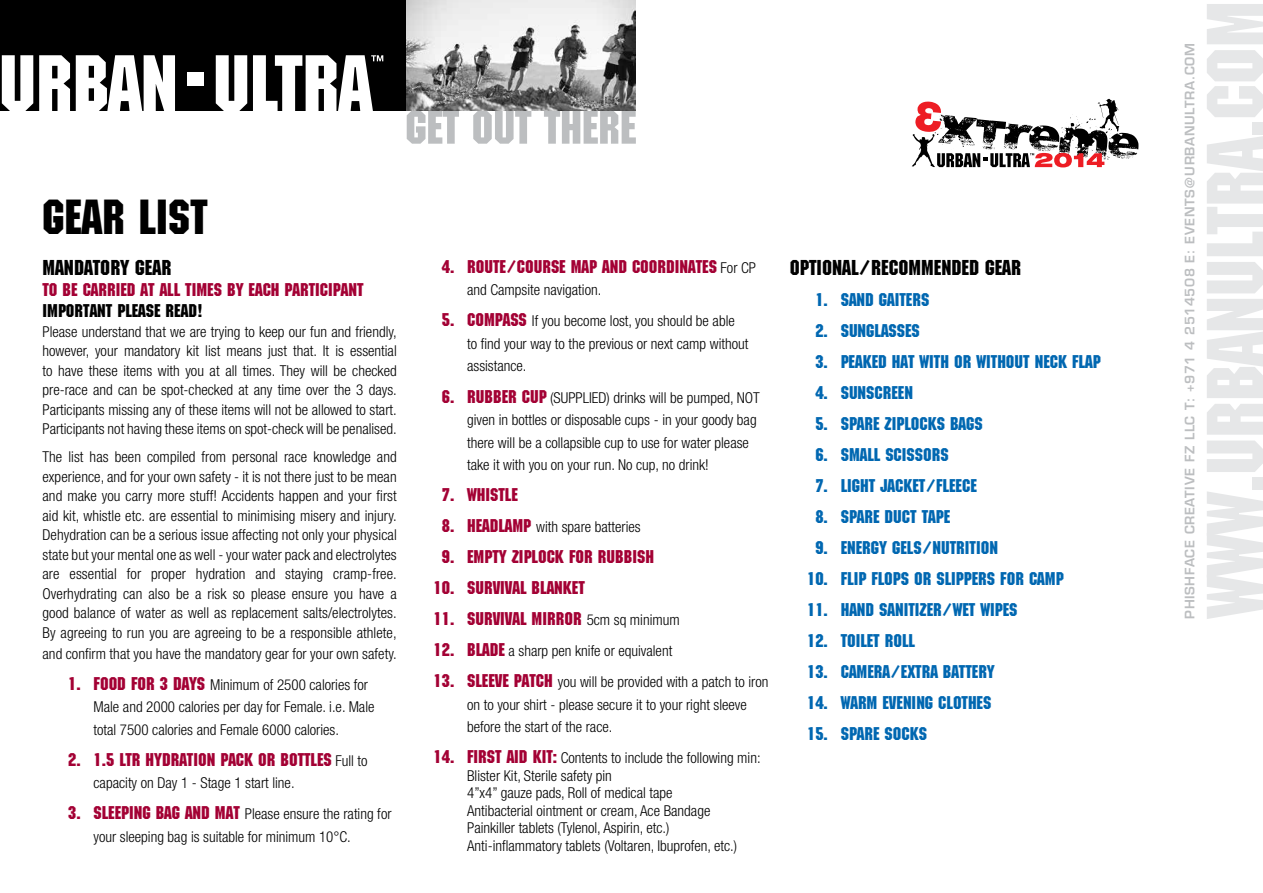
<style>
.page{position:relative;width:1263px;height:893px;background:#fff}
.page>*{position:absolute;margin:0;border:0;box-sizing:border-box;transform-origin:0 0}
.t1{font:78.3px "Machine";letter-spacing:-.01em;color:#e6e7e8}
.t2{font:48px "Machine";color:#000}
.t3{font:21px "Machine";color:#000}
.t4{font:18px "Machine";color:#0067b1}
.t5{font:18px "Machine";color:#a30134}
.t6{font:18px "Machine";color:#000}
.t7{font:300 condensed 15px/19.5px "Helvetica Neue";color:#000}
.t8{font:600 12.75px "Eurostile";letter-spacing:.05em;color:#bcbec0}
.s1{font-family:"Machine";font-weight:400;font-stretch:normal;font-size:18px;color:#a30134}
.s2{font-family:"Helvetica Neue";font-weight:300;font-stretch:condensed;font-size:15px;color:#000}
</style>
<div class="page">
<div style="left:0;top:0;width:407px;height:111px;background:#000"></div>
<svg style="left:2px;top:55px;width:31px;height:56px"></svg>
<svg style="left:39px;top:55px;width:31px;height:56px"></svg>
<svg style="left:76px;top:55px;width:99px;height:56px"></svg>
<div style="left:187px;top:73px;width:16px;height:13px;background:#fff"></div>
<svg style="left:216px;top:55px;width:31px;height:56px"></svg>
<svg style="left:253px;top:55px;width:130px;height:56px"></svg>
<svg style="left:407px;top:111px;width:52px;height:33px"></svg>
<svg style="left:473px;top:111px;width:58px;height:33px"></svg>
<svg style="left:544px;top:110px;width:92px;height:34px"></svg>
<img style="left:407px;top:0;width:228px;height:111px">
<svg style="left:911px;top:99px;width:227px;height:68px"></svg>
<h2 class="t2" style="left:43px;top:189px;width:167px">GEAR LIST</h2>
<h3 class="t3" style="left:43px;top:256px;width:130px">MANDATORY GEAR</h3>
<p class="t5" style="left:43px;top:279px;width:322px">TO BE CARRIED AT ALL TIMES BY EACH PARTICIPANT</p>
<p class="t6" style="left:43px;top:300px;width:162px">IMPORTANT PLEASE READ!</p>
<p class="t7" style="left:43px;top:322px;width:356px;text-align:justify">Please understand that we are trying to keep our fun and friendly, however, your mandatory kit list means just that. It is essential to have these items with you at all times. They will be checked pre-race and can be spot-checked at any time over the 3 days.<br>Participants missing any of these items will not be allowed to start.<br>Participants not having these items on spot-check will be penalised.</p>
<p class="t7" style="left:43px;top:447px;width:356px;text-align:justify">The list has been compiled from personal race knowledge and experience, and for your own safety - it is not there just to be mean and make you carry more stuff! Accidents happen and your first aid kit, whistle etc. are essential to minimising misery and injury.<br>Dehydration can be a serious issue affecting not only your physical state but your mental one as well - your water pack and electrolytes are essential for proper hydration and staying cramp-free.<br>Overhydrating can also be a risk so please ensure you have a good balance of water as well as replacement salts/electrolytes.<br>By agreeing to run you are agreeing to be a responsible athlete,</p>
<p class="t7" style="left:43px;top:644px;width:356px">and confirm that you have the mandatory gear for your own safety.</p>
<p class="t7" style="left:94px;top:673px;width:282px;line-height:22.5px;text-indent:-25px"><span class="s1">1. FOOD FOR 3 DAYS</span> Minimum of 2500 calories for<br>Male and 2000 calories per day for Female. i.e. Male total 7500 calories and Female 6000 calories.</p>
<p class="t5" style="left:68px;top:749px;width:301px">2. 1.5 LTR HYDRATION PACK OR BOTTLES <span class="s2">Full to</span></p>
<p class="t7" style="left:94px;top:773px;width:203px">capacity on Day 1 - Stage 1 start line.</p>
<p class="t7" style="left:94px;top:803px;width:299px;line-height:22.5px;text-indent:-25px"><span class="s1">3. SLEEPING BAG AND MAT</span> Please ensure the rating for your sleeping bag is suitable for minimum 10°C.</p>
<p class="t5" style="left:442px;top:256px;width:316px">4. ROUTE/COURSE MAP AND COORDINATES <span class="s2">For CP</span></p>
<p class="t7" style="left:467px;top:280px;width:136px">and Campsite navigation.</p>
<p class="t7" style="left:467px;top:310px;width:283px;line-height:22.5px;text-indent:-25px"><span class="s1">5. COMPASS</span> If you become lost, you should be able to find your way to the previous or next camp without assistance.</p>
<p class="t7" style="left:467px;top:386px;width:294px;line-height:22.5px;text-indent:-25px"><span class="s1">6. RUBBER CUP</span> (SUPPLIED) drinks will be pumped, NOT given in bottles or disposable cups - in your goody bag there will be a collapsible cup to use for water please take it with you on your run. No cup, no drink!</p>
<p class="t5" style="left:442px;top:484px;width:78px">7. WHISTLE</p>
<p class="t7" style="left:442px;top:517px;width:200px"><span class="s1">8. HEADLAMP</span> with spare batteries</p>
<p class="t5" style="left:442px;top:546px;width:214px">9. EMPTY ZIPLOCK FOR RUBBISH</p>
<p class="t5" style="left:433px;top:577px;width:153px">10. SURVIVAL BLANKET</p>
<p class="t5" style="left:433px;top:608px;width:248px">11. SURVIVAL MIRROR <span class="s2">5cm sq minimum</span></p>
<p class="t7" style="left:433px;top:641px;width:240px"><span class="s1">12. BLADE</span> a sharp pen knife or equivalent</p>
<p class="t7" style="left:467px;top:670px;width:303px;line-height:22.5px;text-indent:-34px"><span class="s1">13. SLEEVE PATCH</span> you will be provided with a patch to iron on to your shirt - please secure it to your right sleeve before the start of the race.</p>
<p class="t7" style="left:467px;top:749px;width:295px;line-height:17.5px;text-indent:-34px"><span class="s1">14. FIRST AID KIT:</span> Contents to include the following min:<br>Blister Kit, Sterile safety pin<br>4”x4” gauze pads, Roll of medical tape<br>Antibacterial ointment or cream, Ace Bandage Painkiller tablets (Tylenol, Aspirin, etc.)<br>Anti-inflammatory tablets (Voltaren, Ibuprofen, etc.)</p>
<h3 class="t3" style="left:790px;top:256px;width:233px">OPTIONAL/RECOMMENDED GEAR</h3>
<p class="t4" style="left:815px;top:289px;width:115px">1. SAND GAITERS</p>
<p class="t4" style="left:815px;top:320px;width:106px">2. SUNGLASSES</p>
<p class="t4" style="left:815px;top:351px;width:287px">3. PEAKED HAT WITH OR WITHOUT NECK FLAP</p>
<p class="t4" style="left:815px;top:382px;width:99px">4. SUNSCREEN</p>
<p class="t4" style="left:815px;top:413px;width:169px">5. SPARE ZIPLOCKS BAGS</p>
<p class="t4" style="left:815px;top:444px;width:135px">6. SMALL SCISSORS</p>
<p class="t4" style="left:815px;top:475px;width:163px">7. LIGHT JACKET/FLEECE</p>
<p class="t4" style="left:815px;top:506px;width:136px">8. SPARE DUCT TAPE</p>
<p class="t4" style="left:815px;top:537px;width:184px">9. ENERGY GELS/NUTRITION</p>
<p class="t4" style="left:807px;top:568px;width:258px">10. FLIP FLOPS OR SLIPPERS FOR CAMP</p>
<p class="t4" style="left:807px;top:599px;width:212px">11. HAND SANITIZER/WET WIPES</p>
<p class="t4" style="left:807px;top:630px;width:109px">12. TOILET ROLL</p>
<p class="t4" style="left:807px;top:661px;width:189px">13. CAMERA/EXTRA BATTERY</p>
<p class="t4" style="left:807px;top:692px;width:186px">14. WARM EVENING CLOTHES</p>
<p class="t4" style="left:807px;top:723px;width:122px">15. SPARE SOCKS</p>
<p class="t8" style="left:1182px;top:619px;width:577px;rotate:-90deg">PHISHFACE CREATIVE FZ LLC T: +971 4 2514508 E: EVENTS@URBANULTRA.COM</p>
<h1 class="t1" style="left:1190px;top:618px;width:619px;rotate:-90deg">WWW.URBANULTRA.COM</h1>
</div>
